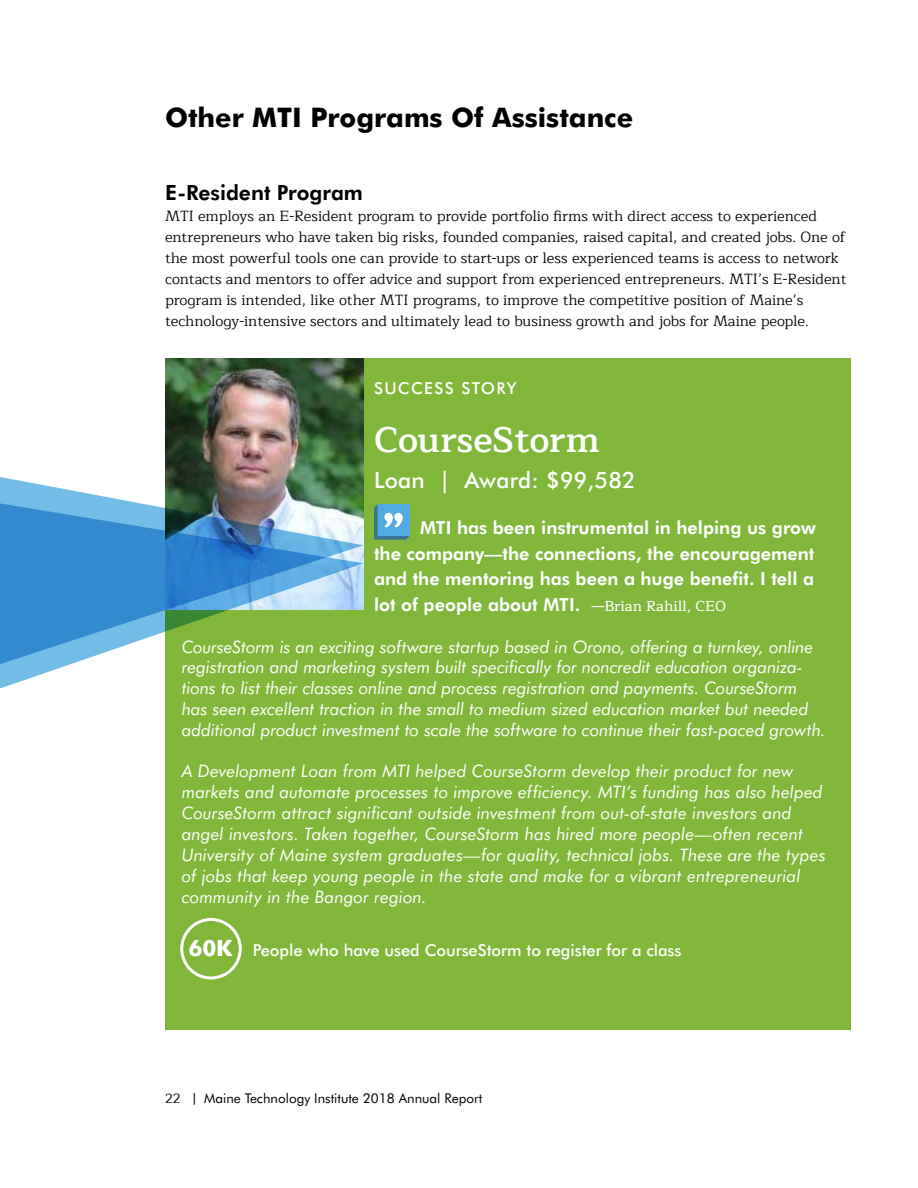
<style>
.page{position:relative;width:918px;height:1188px;background:#fff}
.page>*{position:absolute;margin:0;border:0;box-sizing:border-box;transform-origin:0 0}
.t1{font:600 36px "Maitree";color:#fff}
.t2{font:700 27px "Futura BT";color:#000}
.t3{font:500 22.5px "Futura BT";letter-spacing:.01em;color:#fff}
.t4{font:800 21px "Futura BT";color:#000}
.t5{font:800 18px/25.5px "Futura BT";color:#fff;text-align:justify}
.t6{font:italic 17.25px/21px "Futura BT";color:#fff}
.t7{font:500 16.5px "Futura BT";letter-spacing:-.005em;color:#fff}
.t8{font:500 16.5px "Futura BT";letter-spacing:.08em;color:#fff}
.t9{font:14.7px/21px "Maitree";color:#000}
.t10{font:13.5px "Futura BT";color:#000}
.s1{font-family:"Maitree";font-weight:500;font-size:14.7px}
.s2{font-weight:700;font-size:22.5px}
.s3{font-family:"Maitree"}
</style>
<div class="page">
<div style="left:165px;top:358px;width:685px;height:672px;background:#80b73b"></div>
<img style="left:165px;top:358px;width:199px;height:116px">
<svg style="left:0;top:474px;width:364px;height:25px"></svg>
<svg style="left:0;top:499px;width:364px;height:190px"></svg>
<div style="left:180px;top:918px;width:62px;height:62px;border:3px solid #fff;border-radius:50%"></div>
<svg style="left:374px;top:504px;width:36px;height:36px"></svg>
<h2 class="t2" style="left:165px;top:101px;width:470px">Other MTI Programs Of Assistance</h2>
<p class="t4" style="left:165px;top:179px;width:199px">E-Resident Program</p>
<p class="t9" style="left:165px;top:205px;width:683px">MTI employs an E-Resident program to provide portfolio firms with direct access to experienced entrepreneurs who have taken big risks, founded companies, raised capital, and created jobs. One of the most powerful tools one can provide to start-ups or less experienced teams is access to network contacts and mentors to offer advice and support from experienced entrepreneurs. MTI’s E-Resident program is intended, like other MTI programs, to improve the competitive position of Maine’s technology-intensive sectors and ultimately lead to business growth and jobs for Maine people.</p>
<p class="t8" style="left:374px;top:378px;width:144px">SUCCESS STORY</p>
<h1 class="t1" style="left:374px;top:409px;width:227px">CourseStorm</h1>
<h3 class="t3" style="left:374px;top:466px;width:263px">Loan | Award: $99,582</h3>
<p class="t5" style="left:374px;top:515px;width:443px;text-indent:46px">MTI has been instrumental in helping us grow the company—the connections, the encouragement and the mentoring has been a huge benefit. I tell a lot of people about MTI. <span class="s1">—Brian Rahill, CEO</span></p>
<p class="t6" style="left:182px;top:636px;width:645px">CourseStorm is an exciting software startup based in Orono, offering a turnkey, online registration and marketing system built specifically for noncredit education organiza&shy;tions to list their classes online and process registration and payments. CourseStorm has seen excellent traction in the small to medium sized education market but needed additional product investment to scale the software to continue their fast-paced growth.</p>
<p class="t6" style="left:182px;top:760px;width:645px">A Development Loan from MTI helped CourseStorm develop their product for new markets and automate processes to improve efficiency. MTI’s funding has also helped CourseStorm attract significant outside investment from out-of-state investors and angel investors. Taken together, CourseStorm has hired more people—often recent University of Maine system graduates—for quality, technical jobs. These are the types of jobs that keep young people in the state and make for a vibrant entrepreneurial community in the Bangor region.</p>
<p class="t7" style="left:189px;top:940px;width:495px"><span class="s2">60K</span> People who have used CourseStorm to register for a class</p>
<p class="t10" style="left:165px;top:1089px;width:319px"><span class="s3">22 |</span> Maine Technology Institute 2018 Annual Report</p>
</div>
